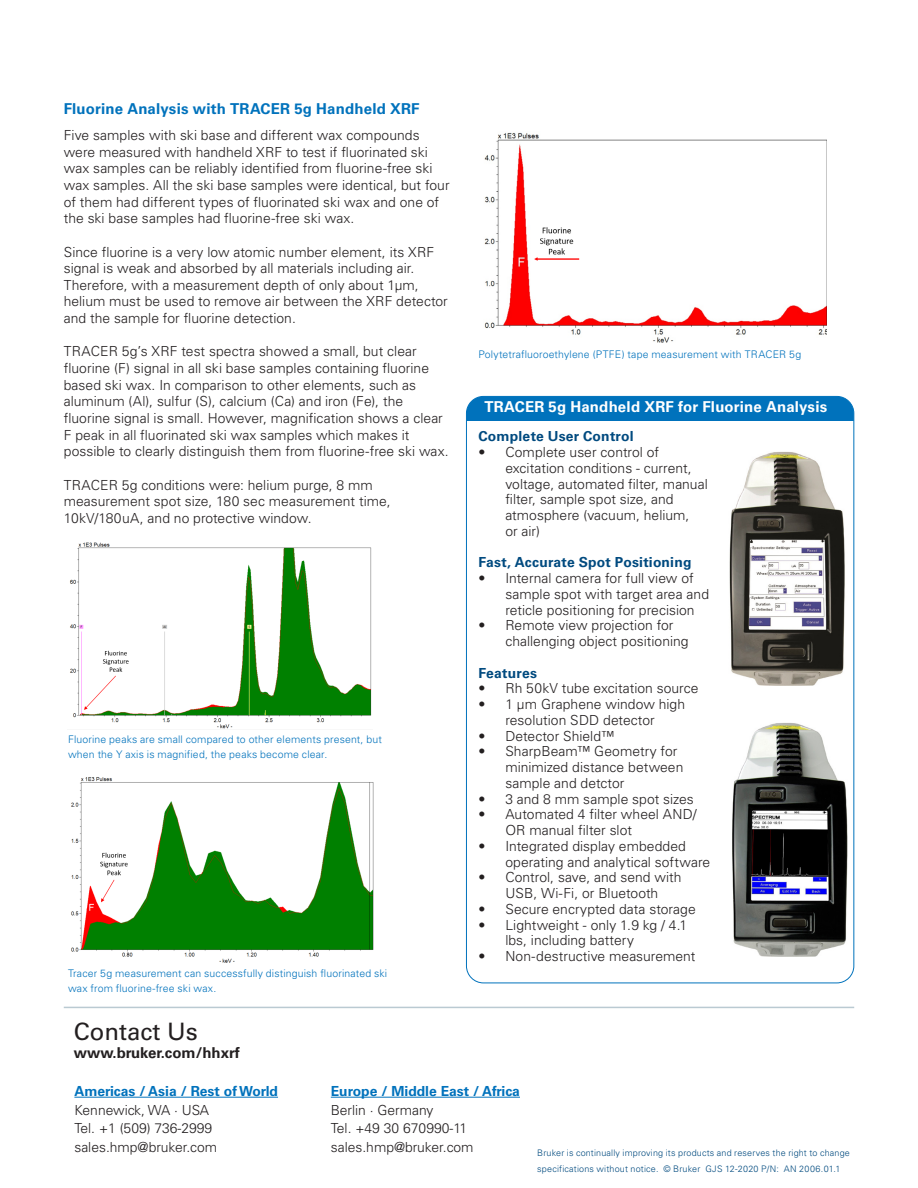
<style>
.page{position:relative;width:918px;height:1188px;background:#fff}
.page>*{position:absolute;margin:0;border:0;box-sizing:border-box;transform-origin:0 0}
.t1{font:24px "Univers";color:#231f20}
.application_subhead{font:700 15px "Univers";letter-spacing:.01em;color:#0072bc}
.graphics_title_white{font:700 15px "Univers";letter-spacing:.01em;color:#fff}
.t2{font:700 15px "Univers";color:#231f20}
.application_body{font:300 13.8px/16.6px "Univers";color:#231f20}
.application_legend{font:700 13.8px "Univers";letter-spacing:.015em;color:#004a7f}
.t3{font:700 13.8px "Univers";color:#0072bc}
.application_list{font:300 10.5px/15px "Univers";letter-spacing:.015em;color:#0072bc}
.t4{font:300 9px/15.8px "Univers";letter-spacing:.02em;color:#004a7f}
</style>
<div class="page">
<hr style="left:64px;top:1007px;width:790px;height:1px;background:#bacad2">
<hr style="left:74px;top:1097px;width:204px;height:1px;background:#0072bc">
<hr style="left:331px;top:1097px;width:189px;height:1px;background:#0072bc">
<img style="left:484px;top:133px;width:342px;height:210px">
<div style="left:466px;top:396px;width:388px;height:25px;background:#0072bc"></div>
<img style="left:729px;top:451px;width:116px;height:235px">
<img style="left:732px;top:723px;width:116px;height:234px">
<img style="left:70px;top:542px;width:302px;height:187px">
<img style="left:71px;top:777px;width:303px;height:186px">
<p class="application_subhead" style="left:64px;top:100px;width:357px">Fluorine Analysis with TRACER 5g Handheld XRF</p>
<p class="application_body" style="left:64px;top:127px;width:387px">Five samples with ski base and different wax compounds were measured with handheld XRF to test if fluorinated ski wax samples can be reliably identified from fluorine-free ski wax samples. All the ski base samples were identical, but four of them had different types of fluorinated ski wax and one of the ski base samples had fluorine-free ski wax.</p>
<p class="application_body" style="left:64px;top:243px;width:386px">Since fluorine is a very low atomic number element, its XRF signal is weak and absorbed by all materials including air.<br>Therefore, with a measurement depth of only about 1μm, helium must be used to remove air between the XRF detector and the sample for fluorine detection.</p>
<p class="application_body" style="left:64px;top:343px;width:386px">TRACER 5g’s XRF test spectra showed a small, but clear fluorine (F) signal in all ski base samples containing fluorine based ski wax. In comparison to other elements, such as aluminum (Al), sulfur (S), calcium (Ca) and iron (Fe), the fluorine signal is small. However, magnification shows a clear F peak in all fluorinated ski wax samples which makes it possible to clearly distinguish them from fluorine-free ski wax.</p>
<p class="application_body" style="left:64px;top:476px;width:328px">TRACER 5g conditions were: helium purge, 8 mm measurement spot size, 180 sec measurement time,<br>10kV/180uA, and no protective window.</p>
<p class="application_list" style="left:68px;top:732px;width:315px">Fluorine peaks are small compared to other elements present, but when the Y axis is magnified, the peaks become clear.</p>
<p class="application_list" style="left:68px;top:966px;width:321px">Tracer 5g measurement can successfully distinguish fluorinated ski wax from fluorine-free ski wax.</p>
<p class="t1" style="left:74px;top:1017px;width:126px">Contact Us</p>
<p class="t2" style="left:74px;top:1044px;width:168px">www.bruker.com/hhxrf</p>
<p class="application_list" style="left:478px;top:347px;width:324px">Polytetrafluoroethylene (PTFE) tape measurement with TRACER 5g</p>
<p class="graphics_title_white" style="left:484px;top:398px;width:344px">TRACER 5g Handheld XRF for Fluorine Analysis</p>
<p class="application_legend" style="left:478px;top:428px;width:157px">Complete User Control</p>
<p class="application_body" style="left:505px;top:444px;width:204px;line-height:15.8px;text-indent:-27px">• Complete user control of excitation conditions - current, voltage, automated filter, manual filter, sample spot size, and atmosphere (vacuum, helium,<br>or air)</p>
<p class="application_legend" style="left:478px;top:554px;width:215px">Fast, Accurate Spot Positioning</p>
<p class="application_body" style="left:505px;top:570px;width:205px;line-height:15.8px;text-indent:-27px">• Internal camera for full view of sample spot with target area and reticle positioning for precision</p>
<p class="application_body" style="left:505px;top:618px;width:185px;line-height:15.8px;text-indent:-27px">• Remote view projection for challenging object positioning</p>
<p class="application_legend" style="left:478px;top:665px;width:60px">Features</p>
<p class="application_body" style="left:478px;top:680px;width:222px">• Rh 50kV tube excitation source</p>
<p class="application_body" style="left:478px;top:696px;width:208px;line-height:15.8px;text-align:center">• 1 μm Graphene window high resolution SDD detector</p>
<p class="application_body" style="left:478px;top:727px;width:138px">• Detector Shield™</p>
<p class="application_body" style="left:505px;top:744px;width:180px;line-height:15.8px;text-indent:-27px">• SharpBeam™ Geometry for minimized distance between sample and detctor</p>
<p class="application_body" style="left:478px;top:790px;width:217px">• 3 and 8 mm sample spot sizes</p>
<p class="application_body" style="left:505px;top:807px;width:193px;line-height:15.8px;text-indent:-27px">• Automated 4 filter wheel AND/<br>OR manual filter slot</p>
<p class="application_body" style="left:505px;top:838px;width:206px;line-height:15.8px;text-indent:-27px">• Integrated display embedded operating and analytical software</p>
<p class="application_body" style="left:478px;top:870px;width:205px;line-height:15.8px;text-align:center">• Control, save, and send with<br>USB, Wi-Fi, or Bluetooth</p>
<p class="application_body" style="left:478px;top:901px;width:219px">• Secure encrypted data storage</p>
<p class="application_body" style="left:505px;top:917px;width:183px;line-height:15.8px;text-indent:-27px">• Lightweight - only 1.9 kg / 4.1 lbs, including battery</p>
<p class="application_body" style="left:478px;top:948px;width:219px">• Non-destructive measurement</p>
<p class="t3" style="left:74px;top:1083px;width:205px">Americas / Asia / Rest of World</p>
<p class="t3" style="left:331px;top:1083px;width:191px">Europe / Middle East / Africa</p>
<p class="application_body" style="left:74px;top:1101px;width:136px">Kennewick, WA · USA</p>
<p class="application_body" style="left:74px;top:1120px;width:139px">Tel. +1 (509) 736-2999</p>
<p class="application_body" style="left:74px;top:1139px;width:144px">sales.hmp@bruker.com</p>
<p class="application_body" style="left:331px;top:1101px;width:104px">Berlin · Germany</p>
<p class="application_body" style="left:331px;top:1120px;width:138px">Tel. +49 30 670990-11</p>
<p class="application_body" style="left:331px;top:1139px;width:144px">sales.hmp@bruker.com</p>
<p class="t4" style="left:537px;top:1145px;width:314px">Bruker is continually improving its products and reserves the right to change specifications without notice. © Bruker GJS 12-2020 P/N: AN 2006.01.1</p>
</div>
